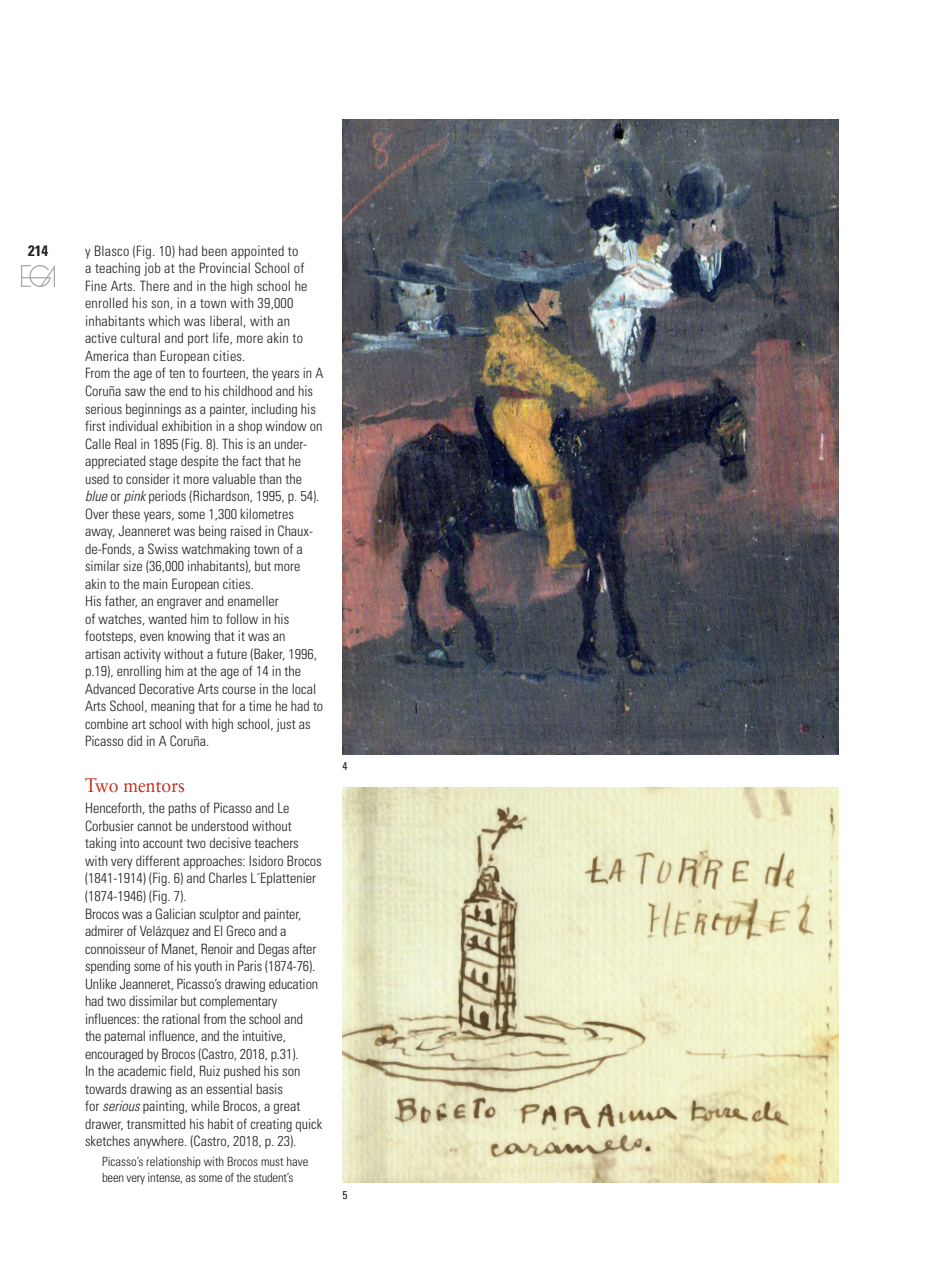
<style>
.page{position:relative;width:936px;height:1276px;background:#fff}
.page>*{position:absolute;margin:0;border:0;box-sizing:border-box;transform-origin:0 0}
.TITULAR_1_INGLES{font:19.5px "Sabon";color:#c02d19;scale:.9 1}
.t1{font:700 condensed 15px "Univers";color:#231f20}
.t2{font:300 condensed 14.25px/17.5px "Univers";color:#231f20}
.t3{font:300 condensed 12.75px/16px "Univers";color:#231f20}
.PIES_DE_FOTO_INGLES{font:condensed 11.25px "Univers";color:#231f20}
.s1{font-style:italic}
</style>
<div class="page">
<img style="left:22px;top:265px;width:33px;height:21px">
<img style="left:342px;top:119px;width:496px;height:635px">
<img style="left:342px;top:787px;width:496px;height:395px">
<p class="t1" style="left:28px;top:242px;width:21px">214</p>
<p class="t2" style="left:85px;top:242px;width:224px">y Blasco (Fig. 10) had been appointed to a teaching job at the Provincial School of Fine Arts. There and in the high school he enrolled his son, in a town with 39,000 inhabitants which was liberal, with an active cultural and port life, more akin to America than European cities.</p>
<p class="t2" style="left:85px;top:365px;width:240px">From the age of ten to fourteen, the years in A Coruña saw the end to his childhood and his serious beginnings as a painter, including his first individual exhibition in a shop window on Calle Real in 1895 (Fig. 8). This is an under&shy;appreciated stage despite the fact that he used to consider it more valuable than the <span class="s1">blue</span> or <span class="s1">pink</span> periods (Richardson, 1995, p. 54).</p>
<p class="t2" style="left:85px;top:505px;width:229px">Over these years, some 1,300 kilometres away, Jeanneret was being raised in Chaux&shy;de-Fonds, a Swiss watchmaking town of a similar size (36,000 inhabitants), but more akin to the main European cities.</p>
<p class="t2" style="left:85px;top:592px;width:240px">His father, an engraver and enameller<br>of watches, wanted him to follow in his footsteps, even knowing that it was an artisan activity without a future (Baker, 1996, p.19), enrolling him at the age of 14 in the Advanced Decorative Arts course in the local Arts School, meaning that for a time he had to combine art school with high school, just as Picasso did in A Coruña.</p>
<p class="TITULAR_1_INGLES" style="left:85px;top:773px;width:112px">Two mentors</p>
<p class="t2" style="left:85px;top:799px;width:238px">Henceforth, the paths of Picasso and Le Corbusier cannot be understood without taking into account two decisive teachers with very different approaches: Isidoro Brocos (1841-1914) (Fig. 6) and Charles L´Eplattenier (1874-1946) (Fig. 7).</p>
<p class="t2" style="left:85px;top:904px;width:234px">Brocos was a Galician sculptor and painter, admirer of Velázquez and El Greco and a connoisseur of Manet, Renoir and Degas after spending some of his youth in Paris (1874-76).<br>Unlike Jeanneret, Picasso’s drawing education had two dissimilar but complementary influences: the rational from the school and the paternal influence, and the intuitive, encouraged by Brocos (Castro, 2018, p.31).</p>
<p class="t2" style="left:85px;top:1062px;width:239px">In the academic field, Ruiz pushed his son towards drawing as an essential basis<br>for <span class="s1">serious</span> painting, while Brocos, a great drawer, transmitted his habit of creating quick sketches anywhere. (Castro, 2018, p. 23).</p>
<p class="t3" style="left:102px;top:1154px;width:208px">Picasso’s relationship with Brocos must have been very intense, as some of the student’s</p>
<p class="PIES_DE_FOTO_INGLES" style="left:342px;top:759px;width:6px">4</p>
<p class="PIES_DE_FOTO_INGLES" style="left:342px;top:1187px;width:6px">5</p>
</div>
